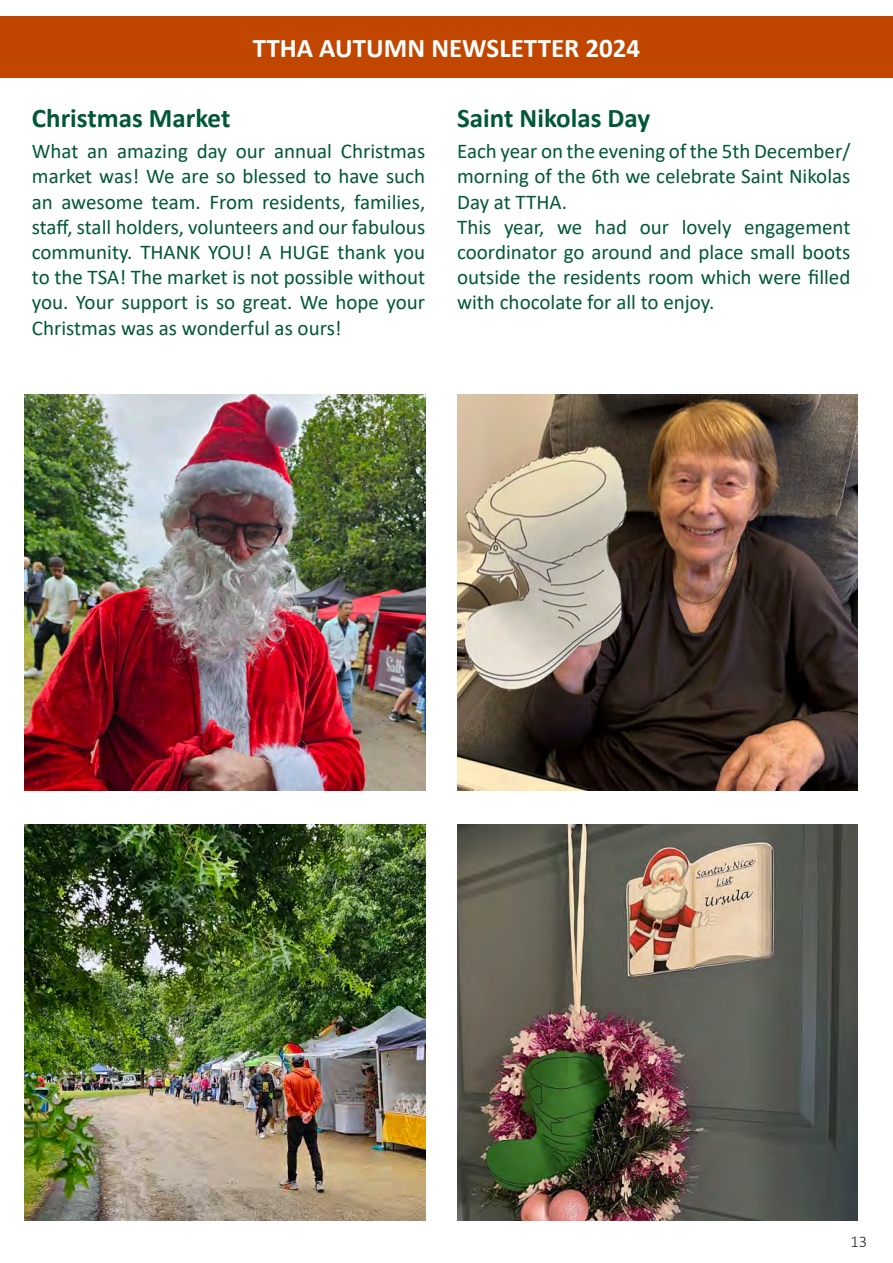
<style>
.page{position:relative;width:893px;height:1263px;background:#fff}
.page>*{position:absolute;margin:0;border:0;box-sizing:border-box;transform-origin:0 0}
.t1{font:700 27px "Calibri";color:#005837}
.t2{font:700 27px "Calibri";color:#fff}
.t3{font:21px/25.2px "Calibri";color:#005837;text-align:justify}
.t4{font:300 16.5px "Calibri";color:#231f20}
</style>
<div class="page">
<div style="left:0;top:16px;width:893px;height:62px;background:#c14600"></div>
<img style="left:457px;top:395px;width:400px;height:395px">
<img style="left:457px;top:825px;width:400px;height:395px">
<img style="left:25px;top:825px;width:400px;height:395px">
<img style="left:25px;top:395px;width:400px;height:395px">
<p class="t2" style="left:253px;top:29px;width:389px">TTHA AUTUMN NEWSLETTER 2024</p>
<p class="t1" style="left:32px;top:98px;width:200px">Christmas Market</p>
<p class="t1" style="left:457px;top:98px;width:195px">Saint Nikolas Day</p>
<p class="t3" style="left:457px;top:138px;width:395px">Each year on the evening of the 5th December/ morning of the 6th we celebrate Saint Nikolas Day at TTHA.</p>
<p class="t3" style="left:457px;top:214px;width:395px">This year, we had our lovely engagement coordinator go around and place small boots outside the residents room which were filled with chocolate for all to enjoy.</p>
<p class="t3" style="left:32px;top:138px;width:395px">What an amazing day our annual Christmas market was! We are so blessed to have such an awesome team. From residents, families, staff, stall holders, volunteers and our fabulous community. THANK YOU! A HUGE thank you to the TSA! The market is not possible without you. Your support is so great. We hope your Christmas was as wonderful as ours!</p>
<p class="t4" style="left:850px;top:1231px;width:18px">13</p>
</div>
